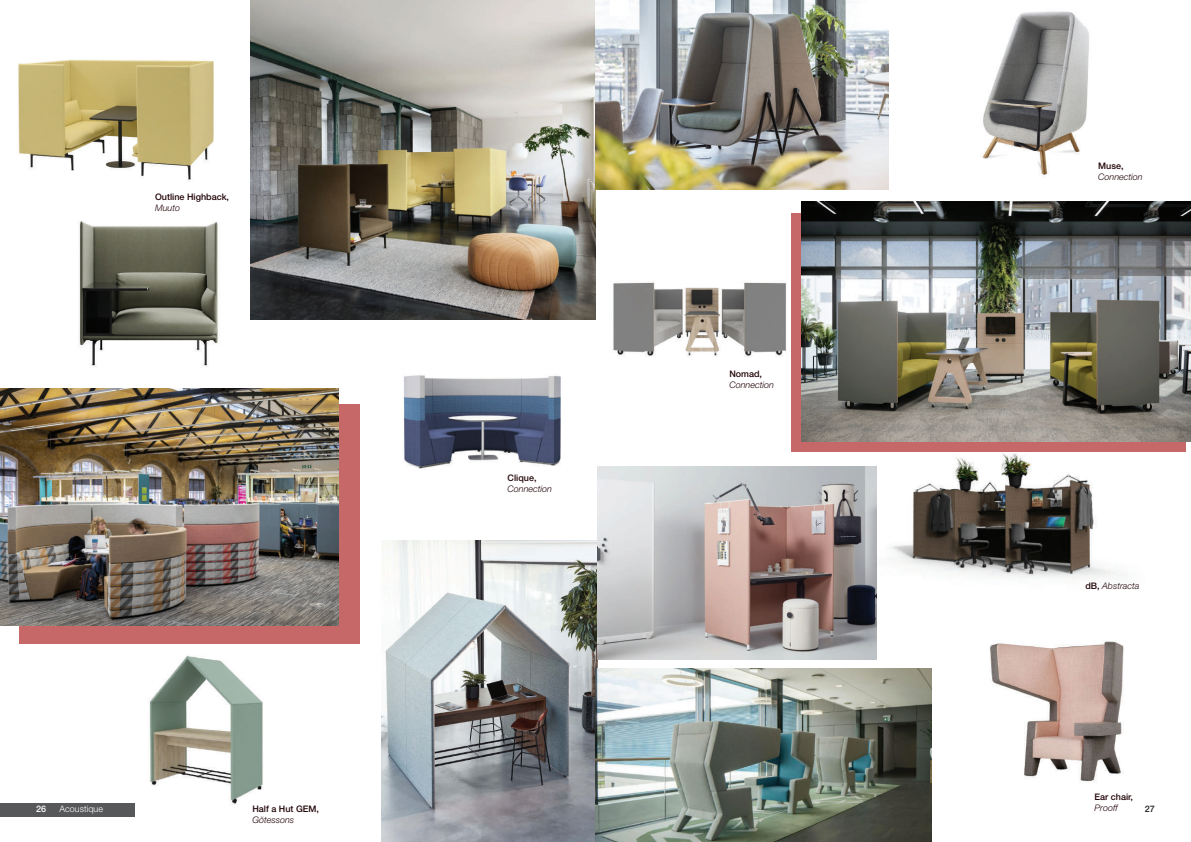
<style>
.page{position:relative;width:1191px;height:842px;background:#fff}
.page>*{position:absolute;margin:0;border:0;box-sizing:border-box;transform-origin:0 0}
.t1{font:italic 300 9px "Helvetica Neue LT Std";color:#210307}
.t2{font:500 9px "Helvetica Neue LT Std";color:#210307}
.t3{font:300 9px "Helvetica Neue LT Std";color:#fff}
.t4{font:500 9px "Helvetica Neue LT Std";color:#fff}
.t5{font:500 9px "Helvetica Neue LT Std";color:#231f20}
.s1{font-weight:500;font-style:normal}
</style>
<div class="page">
<img style="left:876px;top:453px;width:248px;height:172px">
<img style="left:106px;top:643px;width:200px;height:174px">
<div style="left:20px;top:404px;width:340px;height:239px;background:#c76868"></div>
<img style="left:403px;top:375px;width:158px;height:95px">
<img style="left:251px;top:0;width:344px;height:319px">
<img style="left:18px;top:60px;width:196px;height:121px">
<img style="left:79px;top:221px;width:139px;height:146px">
<img style="left:381px;top:541px;width:216px;height:301px">
<img style="left:0;top:388px;width:338px;height:237px">
<img style="left:613px;top:282px;width:174px;height:75px">
<div style="left:791px;top:213px;width:394px;height:239px;background:#c76868"></div>
<img style="left:802px;top:201px;width:389px;height:240px">
<img style="left:595px;top:668px;width:336px;height:174px">
<img style="left:970px;top:621px;width:154px;height:162px">
<img style="left:982px;top:11px;width:107px;height:165px">
<img style="left:595px;top:0;width:293px;height:189px">
<img style="left:597px;top:466px;width:279px;height:193px">
<div style="left:0;top:803px;width:135px;height:13px;background:#57585a"></div>
<p class="t2" style="left:155px;top:192px;width:76px">Outline Highback,</p>
<p class="t1" style="left:155px;top:202px;width:27px">Muuto</p>
<p class="t2" style="left:507px;top:472px;width:31px">Clique,</p>
<p class="t1" style="left:507px;top:483px;width:46px">Connection</p>
<p class="t2" style="left:729px;top:368px;width:34px">Nomad,</p>
<p class="t1" style="left:729px;top:379px;width:46px">Connection</p>
<p class="t2" style="left:1098px;top:160px;width:27px">Muse,</p>
<p class="t1" style="left:1098px;top:171px;width:46px">Connection</p>
<p class="t1" style="left:1085px;top:580px;width:56px"><span class="s1">dB,</span> Abstracta</p>
<p class="t2" style="left:1094px;top:792px;width:40px">Ear chair,</p>
<p class="t1" style="left:1094px;top:802px;width:25px">Prooff</p>
<p class="t4" style="left:36px;top:803px;width:12px">26</p>
<p class="t3" style="left:60px;top:803px;width:45px">Acoustique</p>
<p class="t5" style="left:1145px;top:804px;width:12px">27</p>
<p class="t2" style="left:252px;top:804px;width:68px">Half a Hut GEM,</p>
<p class="t1" style="left:252px;top:815px;width:43px">Götessons</p>
</div>
